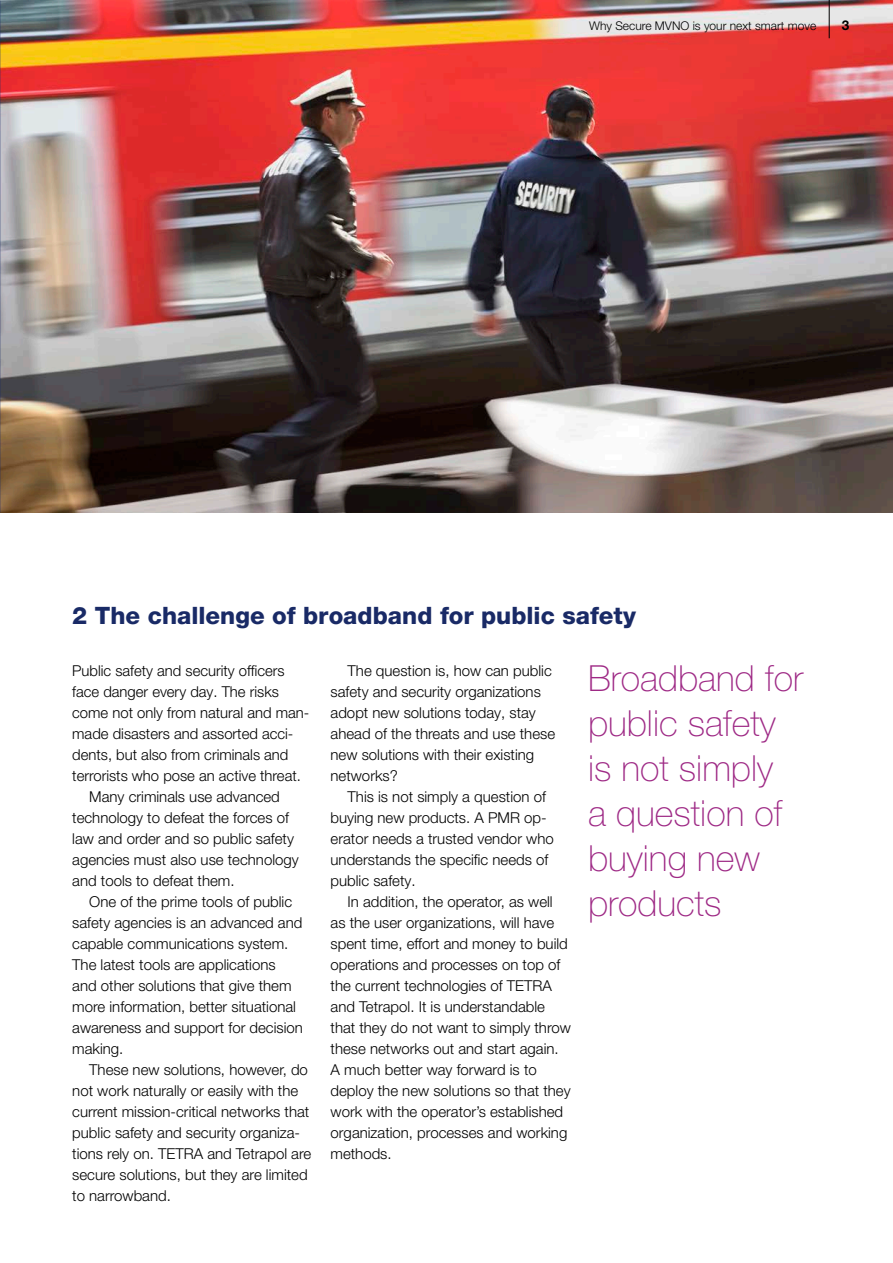
<style>
.page{position:relative;width:893px;height:1263px;background:#fff}
.page>*{position:absolute;margin:0;border:0;box-sizing:border-box;transform-origin:0 0}
.Tekstinosto{font:100 36px/45px "Helvetica Neue LT Pro";color:#9e2985}
.Osio-otsikko{font:800 24px "Helvetica Neue LT Pro";color:#192a66}
.Leipis_Helvetica_sis{font:300 15px/21px "Helvetica Neue LT Pro";color:#000}
.Leipis_Helvetica{font:300 15px/21px "Helvetica Neue LT Pro";color:#000}
.t1{font:700 13.5px "Helvetica Neue LT Pro";color:#000}
.t2{font:300 12px "Helvetica Neue LT Pro";color:#000}
</style>
<div class="page">
<img style="left:0;top:0;width:893px;height:512px">
<hr style="left:829px;top:0;width:1px;height:38px;background:#000">
<p class="t2" style="left:589px;top:18px;width:229px">Why Secure MVNO is your next smart move</p>
<p class="t1" style="left:842px;top:16px;width:9px">3</p>
<p class="Osio-otsikko" style="left:72px;top:601px;width:565px">2 The challenge of broadband for public safety</p>
<p class="Tekstinosto" style="left:588px;top:655px;width:216px">Broadband for public safety is not simply<br>a question of buying new products</p>
<p class="Leipis_Helvetica" style="left:72px;top:660px;width:239px">Public safety and security officers face danger every day. The risks come not only from natural and man&shy;made disasters and assorted acci&shy;dents, but also from criminals and terrorists who pose an active threat.</p>
<p class="Leipis_Helvetica_sis" style="left:72px;top:786px;width:228px;text-indent:17px">Many criminals use advanced technology to defeat the forces of law and order and so public safety agencies must also use technology and tools to defeat them.</p>
<p class="Leipis_Helvetica_sis" style="left:72px;top:891px;width:232px;text-indent:17px">One of the prime tools of public safety agencies is an advanced and capable communications system.<br>The latest tools are applications and other solutions that give them more information, better situational awareness and support for decision making.</p>
<p class="Leipis_Helvetica_sis" style="left:72px;top:1059px;width:241px;text-indent:17px">These new solutions, however, do not work naturally or easily with the current mission-critical networks that public safety and security organiza&shy;tions rely on. TETRA and Tetrapol are secure solutions, but they are limited to narrowband.</p>
<p class="Leipis_Helvetica_sis" style="left:331px;top:660px;width:226px;text-indent:17px">The question is, how can public safety and security organizations adopt new solutions today, stay ahead of the threats and use these new solutions with their existing networks?</p>
<p class="Leipis_Helvetica_sis" style="left:331px;top:786px;width:225px;text-indent:17px">This is not simply a question of buying new products. A PMR op&shy;erator needs a trusted vendor who understands the specific needs of public safety.</p>
<p class="Leipis_Helvetica_sis" style="left:331px;top:891px;width:242px;text-indent:17px">In addition, the operator, as well as the user organizations, will have spent time, effort and money to build operations and processes on top of the current technologies of TETRA and Tetrapol. It is understandable that they do not want to simply throw these networks out and start again.<br>A much better way forward is to deploy the new solutions so that they work with the operator’s established organization, processes and working methods.</p>
</div>
